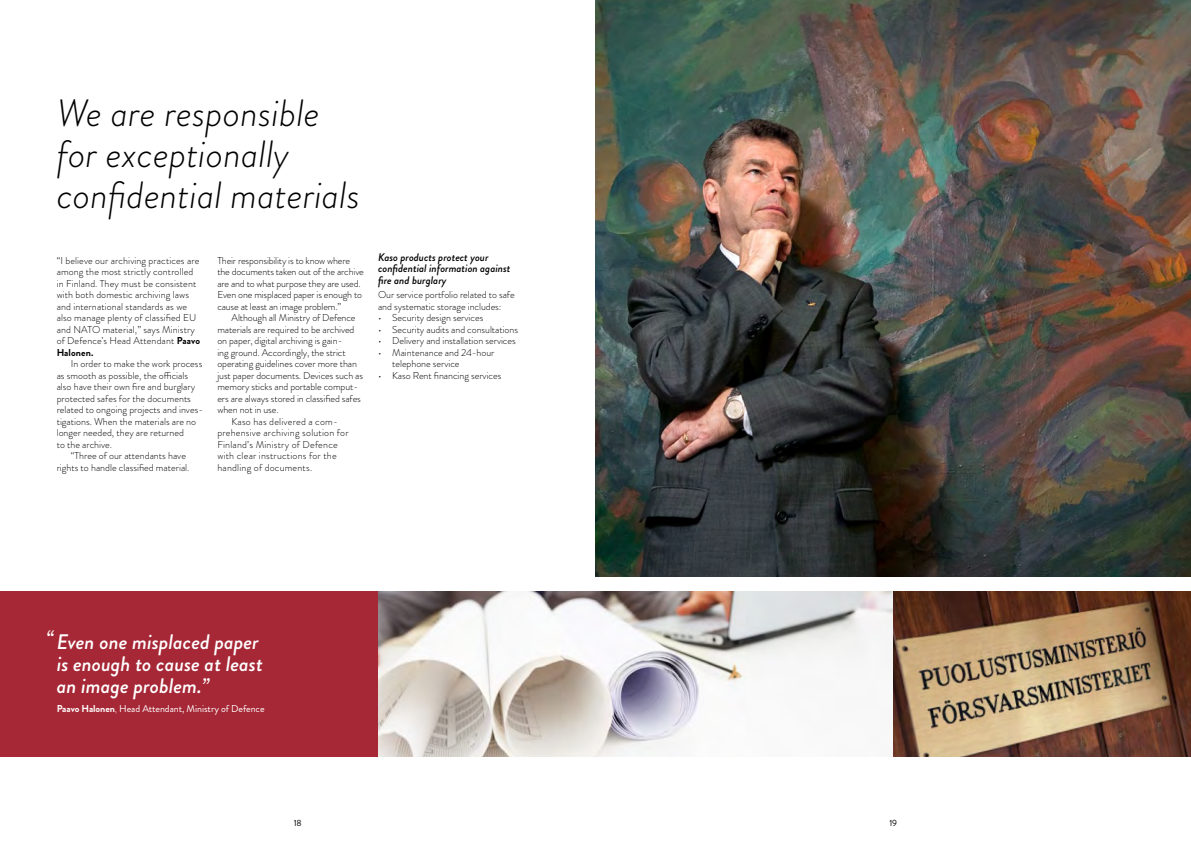
<style>
.page{position:relative;width:1191px;height:842px;background:#fff}
.page>*{position:absolute;margin:0;border:0;box-sizing:border-box;transform-origin:0 0}
.t1{font:italic 300 38px/41px "Brandon Grotesque";letter-spacing:.005em;color:#000}
.t2{font:italic 500 21px/22px "Brandon Grotesque";color:#fff}
.t3{font:italic 500 11px/11.5px "Brandon Grotesque";color:#000}
.t4{font:300 10px/11.5px "Brandon Grotesque";letter-spacing:-.005em;color:#000}
.t5{font:300 10px "Brandon Grotesque";letter-spacing:.02em;color:#000}
.t6{font:10px "Brandon Grotesque";letter-spacing:-.005em;color:#fff}
.t7{font:9px "Brandon Grotesque";color:#000}
.s1{font-weight:700}
.s2{font-weight:300}
</style>
<div class="page">
<div style="left:0;top:591px;width:595px;height:165px;background:#a62735"></div>
<img style="left:595px;top:0;width:596px;height:577px">
<img style="left:378px;top:591px;width:813px;height:165px">
<h1 class="t1" style="left:57px;top:92px;width:305px">We are responsible for exceptionally confidential materials</h1>
<p class="t4" style="left:57px;top:255px;width:145px">“I believe our archiving practices are among the most strictly controlled in Finland. They must be consistent with both domestic archiving laws and international standards as we also manage plenty of classified EU and NATO material,” says Ministry of Defence’s Head Attendant <span class="s1">Paavo<br>Halonen.</span></p>
<p class="t4" style="left:71px;top:358px;width:133px">In order to make the work process</p>
<p class="t4" style="left:57px;top:370px;width:133px">as smooth as possible, the officials</p>
<p class="t4" style="left:57px;top:381px;width:140px">also have their own fire and burglary</p>
<p class="t4" style="left:57px;top:393px;width:136px">protected safes for the documents</p>
<p class="t4" style="left:57px;top:404px;width:148px">related to ongoing projects and inves-</p>
<p class="t4" style="left:57px;top:416px;width:141px">tigations. When the materials are no</p>
<p class="t4" style="left:57px;top:427px;width:129px">longer needed, they are returned</p>
<p class="t4" style="left:57px;top:439px;width:57px">to the archive.</p>
<p class="t4" style="left:71px;top:450px;width:117px">“Three of our attendants have</p>
<p class="t4" style="left:57px;top:462px;width:134px">rights to handle classified material.</p>
<p class="t4" style="left:217px;top:255px;width:148px">Their responsibility is to know where the documents taken out of the archive are and to what purpose they are used.<br>Even one misplaced paper is enough to cause at least an image problem.”</p>
<p class="t4" style="left:231px;top:312px;width:126px">Although all Ministry of Defence</p>
<p class="t4" style="left:217px;top:324px;width:139px">materials are required to be archived</p>
<p class="t4" style="left:217px;top:335px;width:126px">on paper, digital archiving is gain-</p>
<p class="t4" style="left:217px;top:347px;width:130px">ing ground. Accordingly, the strict</p>
<p class="t4" style="left:217px;top:358px;width:141px">operating guidelines cover more than</p>
<p class="t4" style="left:217px;top:370px;width:147px">just paper documents. Devices such as</p>
<p class="t4" style="left:217px;top:381px;width:142px">memory sticks and portable comput-</p>
<p class="t4" style="left:217px;top:393px;width:145px">ers are always stored in classified safes</p>
<p class="t4" style="left:217px;top:404px;width:63px">when not in use.</p>
<p class="t5" style="left:231px;top:414px;width:108px">Kaso has delivered a com-</p>
<p class="t5" style="left:217px;top:426px;width:133px">prehensive archiving solution for</p>
<p class="t5" style="left:217px;top:437px;width:122px">Finland’s Ministry of Defence</p>
<p class="t5" style="left:217px;top:449px;width:121px">with clear instructions for the</p>
<p class="t5" style="left:217px;top:460px;width:96px">handling of documents.</p>
<p class="t3" style="left:378px;top:251px;width:134px">Kaso products protect your confidential information against fire and burglary</p>
<p class="t4" style="left:378px;top:289px;width:138px">Our service portfolio related to safe and systematic storage includes:</p>
<p class="t4" style="left:378px;top:312px;width:107px">• Security design services</p>
<p class="t4" style="left:378px;top:324px;width:141px">• Security audits and consultations</p>
<p class="t4" style="left:378px;top:335px;width:139px">• Delivery and installation services</p>
<p class="t4" style="left:392px;top:347px;width:104px;text-indent:-14px">• Maintenance and 24-hour telephone service</p>
<p class="t4" style="left:378px;top:370px;width:125px">• Kaso Rent financing services</p>
<h2 class="t2" style="left:46px;top:627px;width:9px">“</h2>
<h2 class="t2" style="left:57px;top:631px;width:208px">Even one misplaced paper is enough to cause at least an image problem.”</h2>
<p class="t6" style="left:57px;top:702px;width:209px"><span class="s1">Paavo Halonen</span><span class="s2">,</span> Head Attendant, Ministry of Defence</p>
<p class="t7" style="left:294px;top:817px;width:10px">18</p>
<p class="t7" style="left:889px;top:817px;width:9px">19</p>
</div>
